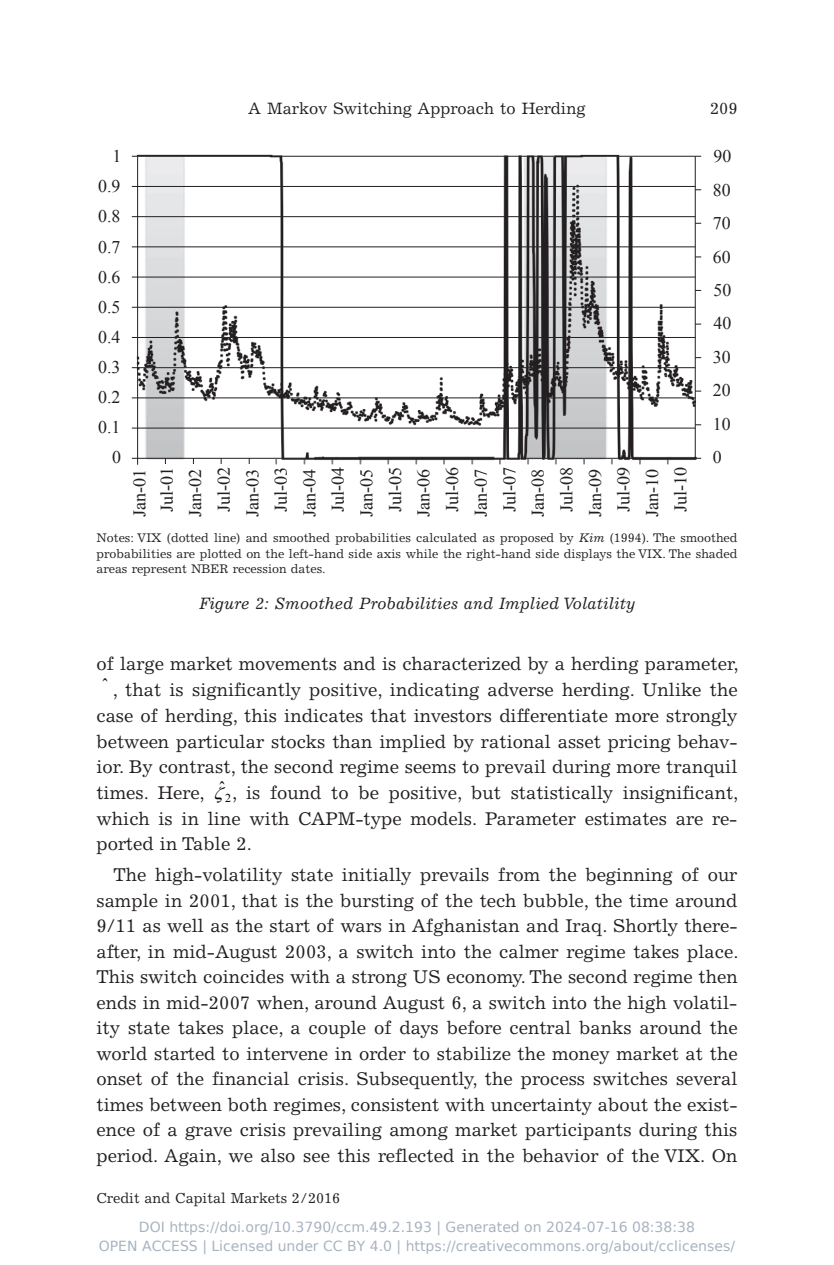
<style>
.page{position:relative;width:834px;height:1265px;background:#fff}
.page>*{position:absolute;margin:0;border:0;box-sizing:border-box;transform-origin:0 0}
.t1{font:18.4px/25.6px "Excelsior LT Std";color:#231f20;text-align:justify}
.t2{font:17.8px/28.4px "Times New Roman";color:#231f20;text-align:justify}
.t3{font:italic 16.4px "Excelsior LT Std";color:#231f20}
.t4{font:16.4px "Excelsior LT Std";color:#231f20}
.t5{font:14.4px "Excelsior LT Std";color:#231f20}
.t6{font:14px "DejaVu Sans";color:rgb(36 64 97/.4)}
.t7{font:12.4px/15.6px "Excelsior LT Std";color:#231f20;text-align:justify}
.s1{font-style:italic}
</style>
<div class="page">
<hr style="left:132px;top:428px;width:563px;height:1px;background:#231f20">
<hr style="left:132px;top:397px;width:563px;height:1px;background:#231f20">
<hr style="left:132px;top:367px;width:563px;height:1px;background:#231f20">
<hr style="left:132px;top:337px;width:563px;height:1px;background:#231f20">
<hr style="left:132px;top:307px;width:563px;height:1px;background:#231f20">
<hr style="left:132px;top:277px;width:563px;height:1px;background:#231f20">
<hr style="left:132px;top:246px;width:563px;height:1px;background:#231f20">
<hr style="left:132px;top:216px;width:563px;height:1px;background:#231f20">
<hr style="left:132px;top:186px;width:563px;height:1px;background:#231f20">
<hr style="left:132px;top:156px;width:569px;height:1px;background:#231f20">
<hr style="left:132px;top:458px;width:569px;height:1px;background:#231f20">
<img style="left:136px;top:155px;width:561px;height:309px">
<p class="t4" style="left:248px;top:99px;width:339px">A Markov Switching Approach to Herding</p>
<p class="t4" style="left:709px;top:99px;width:29px">209</p>
<p class="t2" style="left:113px;top:142px;width:10px">1</p>
<p class="t2" style="left:713px;top:142px;width:19px">90</p>
<p class="t2" style="left:98px;top:172px;width:24px">0.9</p>
<p class="t2" style="left:712px;top:175px;width:19px">80</p>
<p class="t2" style="left:98px;top:202px;width:24px">0.8</p>
<p class="t2" style="left:712px;top:209px;width:19px">70</p>
<p class="t2" style="left:98px;top:232px;width:24px">0.7</p>
<p class="t2" style="left:98px;top:262px;width:24px">0.6</p>
<p class="t2" style="left:98px;top:292px;width:24px">0.5</p>
<p class="t2" style="left:98px;top:321px;width:24px;line-height:30px">0.4<br>0.3</p>
<p class="t2" style="left:98px;top:382px;width:24px">0.2</p>
<p class="t2" style="left:712px;top:242px;width:19px">60</p>
<p class="t2" style="left:713px;top:275px;width:19px">50</p>
<p class="t2" style="left:713px;top:309px;width:19px">40</p>
<p class="t2" style="left:712px;top:342px;width:19px">30</p>
<p class="t2" style="left:712px;top:376px;width:19px">20</p>
<p class="t2" style="left:98px;top:412px;width:24px">0.1</p>
<p class="t2" style="left:712px;top:409px;width:19px">10</p>
<p class="t2" style="left:112px;top:442px;width:10px">0</p>
<p class="t2" style="left:712px;top:442px;width:10px">0</p>
<p class="t2" style="left:125px;top:517px;width:51px;rotate:-90deg">Jan-01<br>Jul-01<br>Jan-02<br>Jul-02<br>Jan-03<br>Jul-03<br>Jan-04<br>Jul-04<br>Jan-05<br>Jul-05<br>Jan-06<br>Jul-06<br>Jan-07<br>Jul-07<br>Jan-08<br>Jul-08<br>Jan-09<br>Jul-09<br>Jan-10<br>Jul-10</p>
<p class="t7" style="left:96px;top:530px;width:642px">Notes: VIX (dotted line) and smoothed probabilities calculated as proposed by <span class="s1">Kim</span> (1994). The smoothed probabilities are plotted on the left-hand side axis while the right-hand side displays the VIX. The shaded areas represent NBER recession dates.</p>
<p class="t3" style="left:199px;top:593px;width:438px">Figure 2: Smoothed Probabilities and Implied Volatility</p>
<p class="t1" style="left:96px;top:651px;width:643px">of large market movements and is characterized by a herding parameter,</p>
<p class="t1" style="left:102px;top:677px;width:637px"><sup>ˆ</sup> , that is significantly positive, indicating adverse herding. Unlike the</p>
<p class="t1" style="left:96px;top:703px;width:642px">case of herding, this indicates that investors differentiate more strongly</p>
<p class="t1" style="left:96px;top:728px;width:642px">between particular stocks than implied by rational asset pricing behav-</p>
<p class="t1" style="left:96px;top:754px;width:642px">ior. By contrast, the second regime seems to prevail during more tranquil</p>
<p class="t1" style="left:96px;top:780px;width:136px">times. Here, <sub>2</sub></p>
<p class="t1" style="left:96px;top:780px;width:643px;text-indent:123px"><sup>ˆ</sup> , is found to be positive, but statistically insignificant, which is in line with CAPM-type models. Parameter estimates are re&shy;ported in Table 2.</p>
<p class="t1" style="left:96px;top:862px;width:643px;text-indent:17px">The high-volatility state initially prevails from the beginning of our sample in 2001, that is the bursting of the tech bubble, the time around 9/11 as well as the start of wars in Afghanistan and Iraq. Shortly there&shy;after, in mid-August 2003, a switch into the calmer regime takes place.<br>This switch coincides with a strong US economy. The second regime then ends in mid-2007 when, around August 6, a switch into the high volatil&shy;ity state takes place, a couple of days before central banks around the world started to intervene in order to stabilize the money market at the onset of the financial crisis. Subsequently, the process switches several times between both regimes, consistent with uncertainty about the exist&shy;ence of a grave crisis prevailing among market participants during this period. Again, we also see this reflected in the behavior of the VIX. On</p>
<p class="t5" style="left:96px;top:1189px;width:245px">Credit and Capital Markets 2 / 2016</p>
<p class="t6" style="left:139px;top:1219px;width:557px">DOI https://doi.org/10.3790/ccm.49.2.193 | Generated on 2024-07-16 08:38:38</p>
<p class="t6" style="left:99px;top:1237px;width:637px">OPEN ACCESS | Licensed under CC BY 4.0 | https://creativecommons.org/about/cclicenses/</p>
</div>
